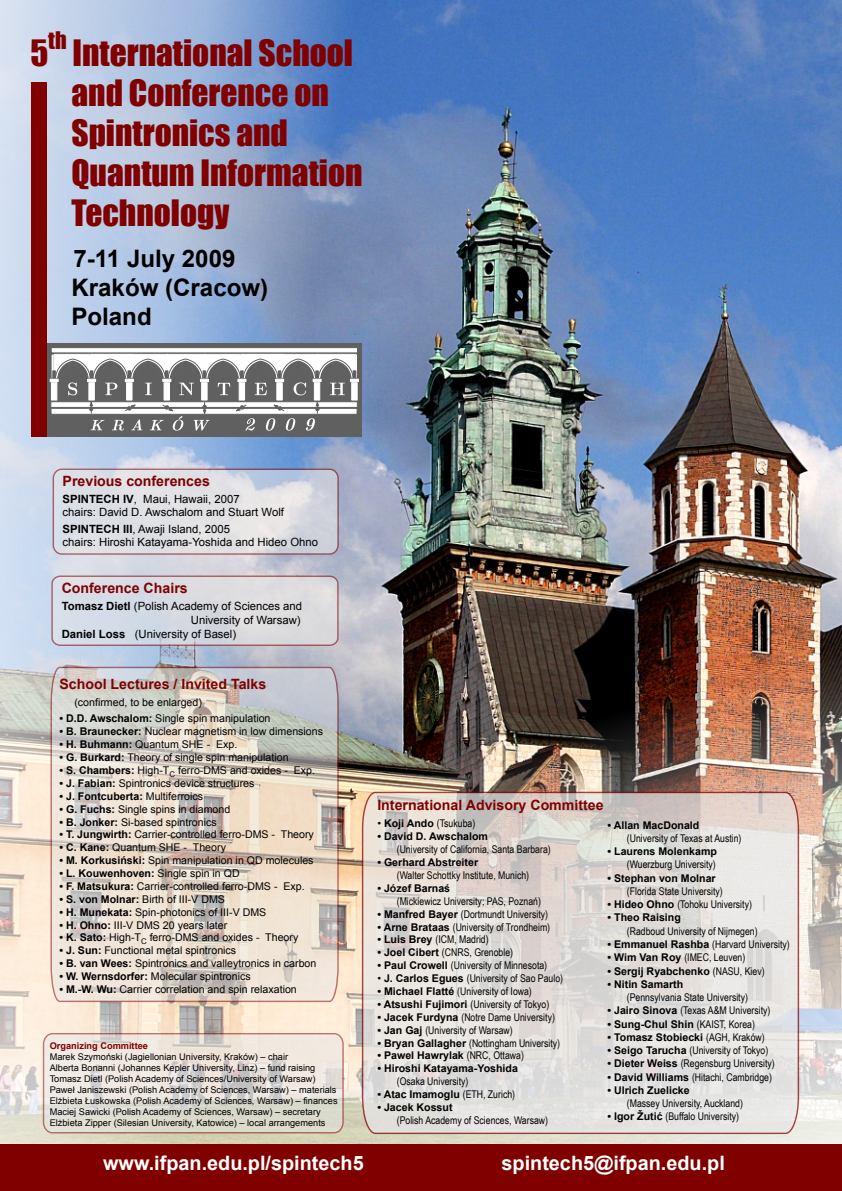
<style>
.page{position:relative;width:842px;height:1191px;background:#fff}
.page>*{position:absolute;margin:0;border:0;box-sizing:border-box;transform-origin:0 0}
.t1{font:33.35px/40.1px "Impact";color:#800000}
.t2{font:700 24.1px/28.9px "Arial";color:#000}
.t3{font:22.25px "Impact";color:#800000}
.t4{font:700 19.85px "Arial";color:#fff}
.t5{font:700 14.15px "Arial";color:#800000}
.t6{font:11.35px/13.6px "Arial";color:#000}
.t7{font:10.65px "Arial Narrow";color:#000}
.t8{font:10.65px "Arial";color:#000}
.t9{font:700 10.65px "Arial";color:#000}
.t10{font:9.2px/10.9px "Arial";color:#000}
.t11{font:700 9.2px "Arial";color:#800000}
.s1{font-weight:700}
.s2{font-weight:400}
.s3{font-family:"Arial"}
.s4{font-family:"Arial";font-weight:700}
.s5{font-family:"Arial Narrow";font-weight:400}
</style>
<div class="page">
<img style="left:0;top:0;width:842px;height:1144px">
<div style="left:0;top:1144px;width:842px;height:46px;background:#800000"></div>
<hr style="left:46px;top:436px;width:316px;height:1px;background:#606060">
<svg style="left:47px;top:344px;width:312px;height:92px"></svg>
<div style="left:32px;top:82px;width:15px;height:355px;background:#800000"></div>
<div style="left:53px;top:468px;width:286px;height:87px;background:#e6e6e6;border:1px solid #800000;border-radius:9px;opacity:.55"></div>
<svg style="left:51px;top:575px;width:288px;height:71px;background:#d5d5db"></svg>
<svg style="left:50px;top:666px;width:289px;height:336px;background:#dcd2c7"></svg>
<svg style="left:42px;top:1032px;width:302px;height:102px;background:#e2dbd2"></svg>
<svg style="left:361px;top:791px;width:439px;height:343px;background:#e0dbd7"></svg>
<h1 class="t1" style="left:30px;top:32px;width:19px">5</h1>
<h3 class="t3" style="left:48px;top:23px;width:20px">th</h3>
<h1 class="t1" style="left:71px;top:32px;width:293px">International School and Conference on<br>Spintronics and<br>Quantum Information<br>Technology</h1>
<h2 class="t2" style="left:71px;top:245px;width:198px">7-11 July 2009<br>Kraków (Cracow)<br>Poland</h2>
<h3 class="t5" style="left:63px;top:471px;width:149px">Previous conferences</h3>
<p class="t6" style="left:63px;top:492px;width:223px"><span class="s1">SPINTECH IV</span>, Maui, Hawaii, 2007<br>chairs: David D. Awschalom and Stuart Wolf</p>
<p class="t6" style="left:63px;top:522px;width:257px"><span class="s1">SPINTECH III</span>, Awaji Island, 2005<br>chairs: Hiroshi Katayama-Yoshida and Hideo Ohno</p>
<h3 class="t5" style="left:62px;top:578px;width:128px">Conference Chairs</h3>
<p class="t6" style="left:62px;top:599px;width:242px"><span class="s1">Tomasz Dietl</span> (Polish Academy of Sciences and</p>
<p class="t6" style="left:191px;top:613px;width:111px">University of Warsaw)</p>
<p class="t6" style="left:62px;top:627px;width:176px"><span class="s1">Daniel Loss</span> (University of Basel)</p>
<h3 class="t5" style="left:59px;top:675px;width:208px">School Lectures / Invited Talks</h3>
<p class="t8" style="left:74px;top:695px;width:129px">(confirmed, to be enlarged)</p>
<p class="t8" style="left:59px;top:711px;width:213px"><span class="s1">• D.D. Awschalom:</span> Single spin manipulation</p>
<p class="t8" style="left:59px;top:724px;width:265px"><span class="s1">• B. Braunecker:</span> Nuclear magnetism in low dimensions</p>
<p class="t8" style="left:59px;top:737px;width:179px"><span class="s1">• H. Buhmann:</span> Quantum SHE - Exp.</p>
<p class="t8" style="left:59px;top:750px;width:231px"><span class="s1">• G. Burkard:</span> Theory of single spin manipulation</p>
<p class="t8" style="left:59px;top:763px;width:257px"><span class="s1">• S. Chambers:</span> High-T<sub>C</sub> ferro-DMS and oxides - Exp.</p>
<p class="t8" style="left:59px;top:776px;width:197px"><span class="s1">• J. Fabian:</span> Spintronics device structures</p>
<p class="t9" style="left:59px;top:789px;width:145px">• J. Fontcuberta: <span class="s2">Multiferroics</span></p>
<p class="t8" style="left:59px;top:802px;width:172px"><span class="s1">• G. Fuchs:</span> Single spins in diamond</p>
<p class="t8" style="left:59px;top:814px;width:159px"><span class="s1">• B. Jonker:</span> Si-based spintronics</p>
<p class="t8" style="left:59px;top:827px;width:256px"><span class="s1">• T. Jungwirth:</span> Carrier-controlled ferro-DMS - Theory</p>
<p class="t8" style="left:59px;top:840px;width:168px"><span class="s1">• C. Kane:</span> Quantum SHE - Theory</p>
<p class="t8" style="left:59px;top:853px;width:256px"><span class="s1">• M. Korkusiński:</span> Spin manipulation in QD molecules</p>
<p class="t9" style="left:59px;top:866px;width:182px">• L. Kouwenhoven: <span class="s2">Single spin in QD</span></p>
<p class="t8" style="left:59px;top:879px;width:247px"><span class="s1">• F. Matsukura:</span> Carrier-controlled ferro-DMS - Exp.</p>
<p class="t8" style="left:59px;top:892px;width:167px"><span class="s1">• S. von Molnar:</span> Birth of III-V DMS</p>
<p class="t8" style="left:59px;top:905px;width:208px"><span class="s1">• H. Munekata:</span> Spin-photonics of III-V DMS</p>
<p class="t8" style="left:59px;top:917px;width:169px"><span class="s1">• H. Ohno:</span> III-V DMS 20 years later</p>
<p class="t8" style="left:59px;top:930px;width:240px"><span class="s1">• K. Sato:</span> High-T<sub>C</sub> ferro-DMS and oxides - Theory</p>
<p class="t8" style="left:59px;top:943px;width:178px"><span class="s1">• J. Sun:</span> Functional metal spintronics</p>
<p class="t8" style="left:59px;top:956px;width:258px"><span class="s1">• B. van Wees:</span> Spintronics and valleytronics in carbon</p>
<p class="t8" style="left:59px;top:969px;width:193px"><span class="s1">• W. Wernsdorfer:</span> Molecular spintronics</p>
<p class="t8" style="left:59px;top:982px;width:239px"><span class="s1">• M.-W. Wu:</span> Carrier correlation and spin relaxation</p>
<p class="t11" style="left:50px;top:1039px;width:100px">Organizing Committee</p>
<p class="t10" style="left:50px;top:1051px;width:289px">Marek Szymoński (Jagiellonian University, Kraków) – chair<br>Alberta Bonanni (Johannes Kepler University, Linz) – fund raising Tomasz Dietl (Polish Academy of Sciences/University of Warsaw)<br>Paweł Janiszewski (Polish Academy of Sciences, Warsaw) – materials Elżbieta Łuskowska (Polish Academy of Sciences, Warsaw) – finances Maciej Sawicki (Polish Academy of Sciences, Warsaw) – secretary Elżbieta Zipper (Silesian University, Katowice) – local arrangements</p>
<h3 class="t5" style="left:377px;top:796px;width:228px">International Advisory Committee</h3>
<p class="t7" style="left:377px;top:816px;width:99px"><span class="s3">•</span> <span class="s4">Koji Ando</span> (Tsukuba)</p>
<p class="t9" style="left:377px;top:829px;width:112px">• David D. Awschalom</p>
<p class="t7" style="left:397px;top:841px;width:156px">(University of California, Santa Barbara)</p>
<p class="t9" style="left:377px;top:855px;width:102px">• Gerhard Abstreiter</p>
<p class="t7" style="left:397px;top:867px;width:134px">(Walter Schottky Institute, Munich)</p>
<p class="t9" style="left:377px;top:881px;width:74px">• Józef Barnaś</p>
<p class="t7" style="left:397px;top:893px;width:146px">(Mickiewicz University; PAS, Poznań)</p>
<p class="t7" style="left:377px;top:906px;width:172px"><span class="s4">• Manfred Bayer</span> (Dortmundt University)</p>
<p class="t7" style="left:377px;top:919px;width:174px"><span class="s4">• Arne Brataas</span> (University of Trondheim)</p>
<p class="t7" style="left:377px;top:931px;width:113px"><span class="s4">• Luis Brey</span> (ICM, Madrid)</p>
<p class="t7" style="left:377px;top:944px;width:137px"><span class="s4">• Joel Cibert</span> (CNRS, Grenoble)</p>
<p class="t7" style="left:377px;top:957px;width:171px"><span class="s4">• Paul Crowell</span> (University of Minnesota)</p>
<p class="t7" style="left:377px;top:970px;width:187px"><span class="s3">•</span> <span class="s4">J. Carlos Egues</span> (University of Sao Paulo)</p>
<p class="t7" style="left:377px;top:983px;width:156px"><span class="s4">• Michael Flatté</span> (University of Iowa)</p>
<p class="t7" style="left:377px;top:996px;width:173px"><span class="s4">• Atsushi Fujimori</span> (University of Tokyo)</p>
<p class="t7" style="left:377px;top:1009px;width:179px"><span class="s4">• Jacek Furdyna</span> (Notre Dame University)</p>
<p class="t7" style="left:377px;top:1022px;width:137px"><span class="s4">• Jan Gaj</span> (University of Warsaw)</p>
<p class="t7" style="left:377px;top:1035px;width:184px"><span class="s4">• Bryan Gallagher</span> (Nottingham University)</p>
<p class="t9" style="left:377px;top:1048px;width:148px">• Pawel Hawrylak <span class="s5">(NRC, Ottawa)</span></p>
<p class="t9" style="left:377px;top:1061px;width:142px">• Hiroshi Katayama-Yoshida</p>
<p class="t7" style="left:397px;top:1073px;width:73px">(Osaka University)</p>
<p class="t9" style="left:377px;top:1087px;width:139px">• Atac Imamoglu <span class="s5">(ETH, Zurich)</span></p>
<p class="t9" style="left:377px;top:1100px;width:77px">• Jacek Kossut</p>
<p class="t7" style="left:397px;top:1112px;width:153px">(Polish Academy of Sciences, Warsaw)</p>
<p class="t9" style="left:608px;top:818px;width:93px">• Allan MacDonald</p>
<p class="t7" style="left:627px;top:830px;width:116px">(University of Texas at Austin)</p>
<p class="t9" style="left:608px;top:844px;width:111px">• Laurens Molenkamp</p>
<p class="t7" style="left:627px;top:857px;width:90px">(Wuerzburg University)</p>
<p class="t9" style="left:608px;top:871px;width:110px">• Stephan von Molnar</p>
<p class="t7" style="left:627px;top:883px;width:97px">(Florida State University)</p>
<p class="t7" style="left:608px;top:896px;width:146px"><span class="s4">• Hideo Ohno</span> (Tohoku University)</p>
<p class="t9" style="left:608px;top:910px;width:75px">• Theo Raising</p>
<p class="t7" style="left:627px;top:923px;width:132px">(Radboud University of Nijmegen)</p>
<p class="t7" style="left:608px;top:936px;width:184px"><span class="s4">• Emmanuel Rashba</span> (Harvard University)</p>
<p class="t7" style="left:608px;top:949px;width:139px"><span class="s4">• Wim Van Roy</span> (IMEC, Leuven)</p>
<p class="t9" style="left:608px;top:963px;width:159px">• Sergij Ryabchenko <span class="s5">(NASU, Kiev)</span></p>
<p class="t9" style="left:608px;top:977px;width:77px">• Nitin Samarth</p>
<p class="t7" style="left:627px;top:989px;width:123px">(Pennsylvania State University)</p>
<p class="t7" style="left:608px;top:1002px;width:164px"><span class="s4">• Jairo Sinova</span> (Texas A&amp;M University)</p>
<p class="t9" style="left:608px;top:1016px;width:149px">• Sung-Chul Shin <span class="s5">(KAIST, Korea)</span></p>
<p class="t9" style="left:608px;top:1030px;width:159px">• Tomasz Stobiecki <span class="s5">(AGH, Kraków)</span></p>
<p class="t7" style="left:608px;top:1042px;width:162px"><span class="s4">• Seigo Tarucha</span> (University of Tokyo)</p>
<p class="t7" style="left:608px;top:1055px;width:169px"><span class="s4">• Dieter Weiss</span> (Regensburg University)</p>
<p class="t7" style="left:608px;top:1069px;width:166px"><span class="s4">• David Williams</span> (Hitachi, Cambridge)</p>
<p class="t9" style="left:608px;top:1083px;width:84px">• Ulrich Zuelicke</p>
<p class="t7" style="left:627px;top:1095px;width:118px">(Massey University, Auckland)</p>
<p class="t7" style="left:608px;top:1108px;width:133px"><span class="s4">• Igor Žutić</span> (Buffalo University)</p>
<h3 class="t4" style="left:103px;top:1150px;width:262px">www.ifpan.edu.pl/spintech5</h3>
<h3 class="t4" style="left:502px;top:1150px;width:225px">spintech5@ifpan.edu.pl</h3>
</div>
